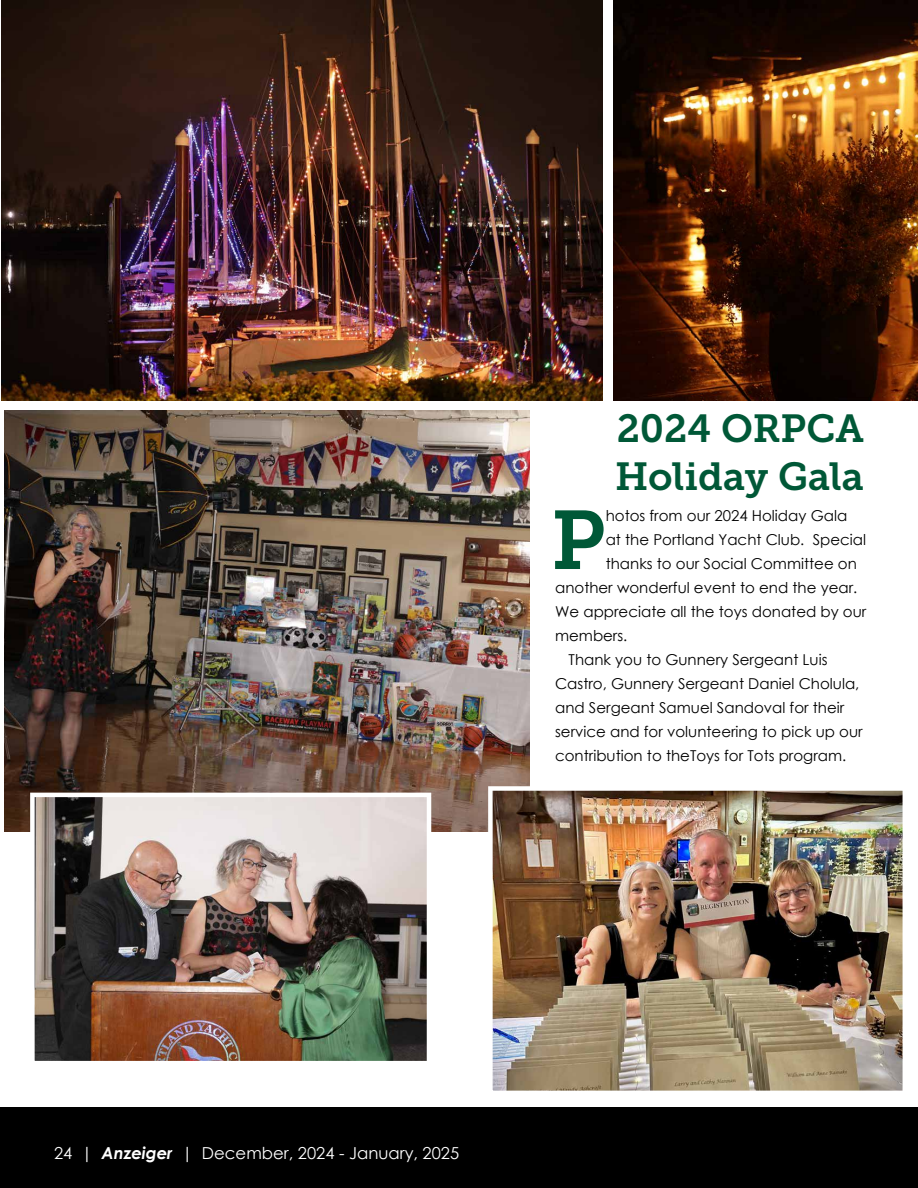
<style>
.page{position:relative;width:918px;height:1188px;background:#fff}
.page>*{position:absolute;margin:0;border:0;box-sizing:border-box;transform-origin:0 0}
.t1{font:82.65px "Museo Slab 700";color:#005837}
.t2{font:39px/48px "Museo Slab 700";color:#005837}
.t3{font:16.5px "Century Gothic";color:#fff}
.t4{font:15px "Century Gothic";color:#000}
.s1{font-weight:700;font-style:italic}
</style>
<div class="page">
<div style="left:0;top:1107px;width:918px;height:81px;background:#000"></div>
<img style="left:1px;top:0;width:602px;height:401px">
<img style="left:614px;top:0;width:304px;height:401px">
<img style="left:4px;top:410px;width:525px;height:422px">
<img style="left:30px;top:793px;width:401px;height:268px">
<img style="left:488px;top:786px;width:415px;height:305px">
<h2 class="t2" style="left:615px;top:405px;width:250px">2024 ORPCA<br>Holiday Gala</h2>
<h1 class="t1" style="left:551px;top:494px;width:56px">P</h1>
<p class="t4" style="left:606px;top:505px;width:243px">hotos from our 2024 Holiday Gala</p>
<p class="t4" style="left:606px;top:529px;width:262px">at the Portland Yacht Club. Special</p>
<p class="t4" style="left:606px;top:553px;width:253px">thanks to our Social Committee on</p>
<p class="t4" style="left:555px;top:577px;width:304px">another wonderful event to end the year.</p>
<p class="t4" style="left:555px;top:601px;width:313px">We appreciate all the toys donated by our</p>
<p class="t4" style="left:555px;top:625px;width:74px">members.</p>
<p class="t4" style="left:569px;top:649px;width:260px">Thank you to Gunnery Sergeant Luis</p>
<p class="t4" style="left:555px;top:673px;width:306px">Castro, Gunnery Sergeant Daniel Cholula,</p>
<p class="t4" style="left:555px;top:697px;width:291px">and Sergeant Samuel Sandoval for their</p>
<p class="t4" style="left:555px;top:721px;width:309px">service and for volunteering to pick up our</p>
<p class="t4" style="left:555px;top:745px;width:293px">contribution to theToys for Tots program.</p>
<p class="t3" style="left:54px;top:1142px;width:407px">24 | <span class="s1">Anzeiger</span> | December, 2024 - January, 2025</p>
</div>
